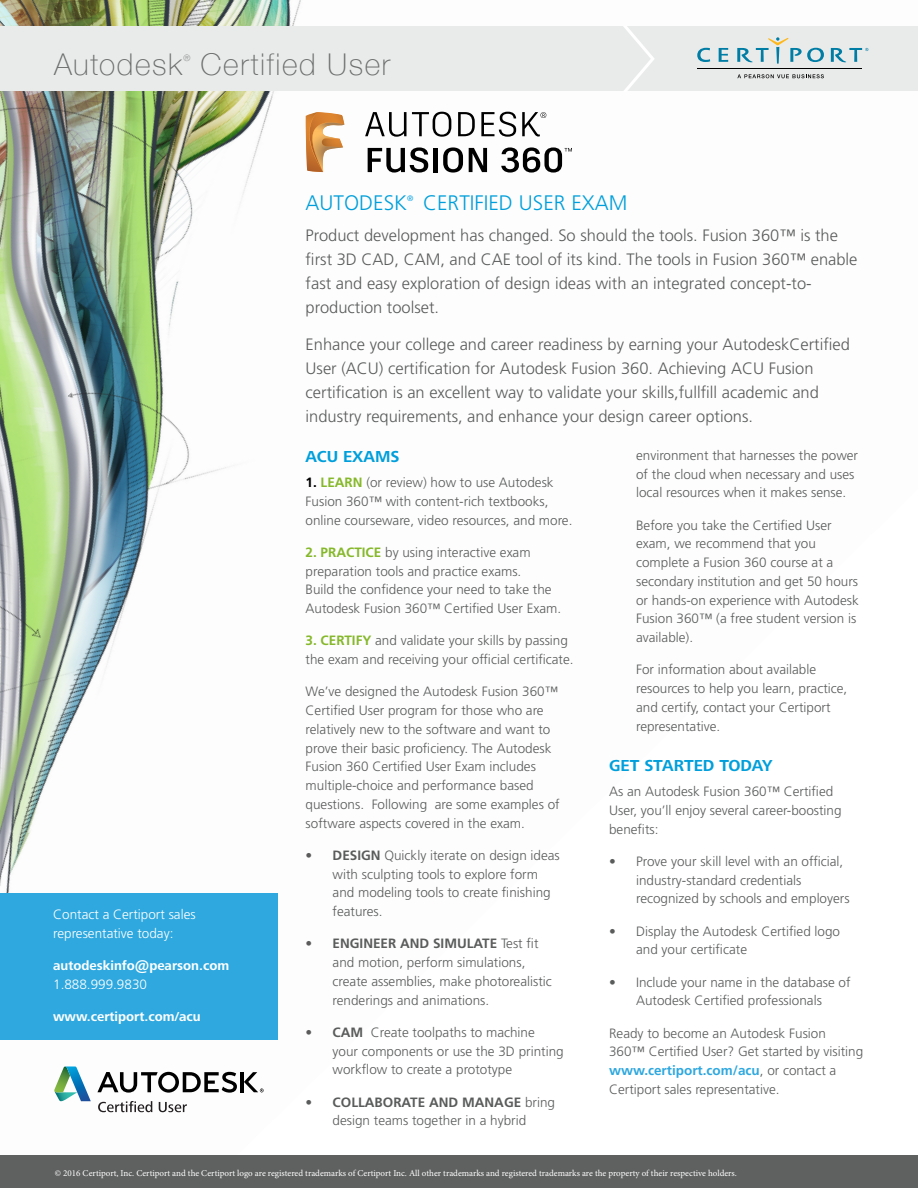
<style>
.page{position:relative;width:918px;height:1188px;background:#fff}
.page>*{position:absolute;margin:0;border:0;box-sizing:border-box;transform-origin:0 0}
.t1{font:100 30px "Helvetica Neue";letter-spacing:.05em;color:#6c6e6d}
.t2{font:300 21px "Frutiger LT Std";color:#009fdb}
.t3{font:300 16.5px/24px "Frutiger LT Std";color:#5a5c5b}
.t4{font:700 16.5px "Frutiger Next LTW1 G";color:#009fdb}
.t5{font:300 13.5px/18.8px "Frutiger LT Std";color:#5a5c5b}
.t6{font:300 13.5px/18.8px "Frutiger LT Std";color:#fff}
.t7{font:700 13.5px "Frutiger Next LTW1 G";color:#fff}
.t8{font:9px "Minion Pro";color:#fff}
.t9{font:100 8.7px "Helvetica Neue";color:#6c6e6d}
.t10{font:300 7.8px "Frutiger LT Std";color:#009fe3}
.s1{font-weight:700;color:#000}
.s2{font-weight:700;color:#86b82b}
.s3{font-weight:700}
.s4{font-weight:700;color:#2ea8df}
</style>
<div class="page">
<img style="left:0;top:0;width:918px;height:1156px">
<div style="left:0;top:27px;width:918px;height:64px;background:#e9eaea"></div>
<svg style="left:624px;top:27px;width:30px;height:64px"></svg>
<div style="left:0;top:1156px;width:918px;height:32px;background:#5f6060"></div>
<svg style="left:697px;top:48px;width:13px;height:14px"></svg>
<svg style="left:719px;top:48px;width:9px;height:14px"></svg>
<svg style="left:737px;top:37px;width:87px;height:27px"></svg>
<svg style="left:831px;top:48px;width:37px;height:15px"></svg>
<svg style="left:737px;top:74px;width:87px;height:4px"></svg>
<hr style="left:697px;top:68px;width:165px;height:1px;background:#000">
<div style="left:0;top:893px;width:278px;height:147px;background:#2ea8df"></div>
<svg style="left:296px;top:112px;width:48px;height:60px"></svg>
<svg style="left:365px;top:112px;width:86px;height:25px"></svg>
<svg style="left:458px;top:112px;width:17px;height:24px"></svg>
<svg style="left:481px;top:112px;width:35px;height:25px"></svg>
<svg style="left:522px;top:112px;width:24px;height:25px"></svg>
<svg style="left:368px;top:147px;width:60px;height:26px"></svg>
<div style="left:433px;top:148px;width:5px;height:24px;background:#000"></div>
<svg style="left:443px;top:147px;width:20px;height:26px"></svg>
<svg style="left:469px;top:148px;width:18px;height:24px"></svg>
<svg style="left:501px;top:147px;width:71px;height:26px"></svg>
<svg style="left:98px;top:1101px;width:54px;height:11px"></svg>
<svg style="left:159px;top:1102px;width:28px;height:10px"></svg>
<svg style="left:54px;top:1066px;width:37px;height:35px"></svg>
<hr style="left:241px;top:1072px;width:3px;height:20px;background:#000">
<svg style="left:97px;top:1072px;width:140px;height:21px"></svg>
<svg style="left:244px;top:1072px;width:20px;height:20px"></svg>
<h1 class="t1" style="left:54px;top:41px;width:129px">Autodesk</h1>
<p class="t9" style="left:183px;top:51px;width:8px">®</p>
<h1 class="t1" style="left:201px;top:41px;width:191px">Certified User</h1>
<p class="t6" style="left:53px;top:905px;width:144px">Contact a Certiport sales representative today:</p>
<p class="t7" style="left:53px;top:958px;width:178px">autodeskinfo@pearson.com</p>
<p class="t6" style="left:53px;top:975px;width:95px">1.888.999.9830</p>
<p class="t7" style="left:53px;top:1009px;width:149px">www.certiport.com/acu</p>
<h2 class="t2" style="left:306px;top:191px;width:103px">AUTODESK</h2>
<p class="t10" style="left:407px;top:194px;width:8px">®</p>
<h2 class="t2" style="left:423px;top:191px;width:206px">CERTIFIED USER EXAM</h2>
<p class="t3" style="left:306px;top:223px;width:553px">Product development has changed. So should the tools. Fusion 360™ is the first 3D CAD, CAM, and CAE tool of its kind. The tools in Fusion 360™ enable fast and easy exploration of design ideas with an integrated concept-to&shy;production toolset.</p>
<p class="t3" style="left:306px;top:333px;width:546px">Enhance your college and career readiness by earning your AutodeskCertified User (ACU) certification for Autodesk Fusion 360. Achieving ACU Fusion certification is an excellent way to validate your skills,fullfill academic and industry requirements, and enhance your design career options.</p>
<p class="t4" style="left:306px;top:447px;width:95px">ACU EXAMS</p>
<p class="t5" style="left:306px;top:473px;width:268px"><span class="s1">1.</span> <span class="s2">LEARN</span> (or review) how to use Autodesk<br>Fusion 360™ with content-rich textbooks, online courseware, video resources, and more.</p>
<p class="t5" style="left:306px;top:543px;width:257px"><span class="s2">2. PRACTICE</span> by using interactive exam preparation tools and practice exams.<br>Build the confidence your need to take the Autodesk Fusion 360™ Certified User Exam.</p>
<p class="t5" style="left:306px;top:631px;width:270px"><span class="s2">3. CERTIFY</span> and validate your skills by passing the exam and receiving your official certificate.</p>
<p class="t5" style="left:306px;top:682px;width:256px">We’ve designed the Autodesk Fusion 360™ Certified User program for those who are relatively new to the software and want to prove their basic proficiency. The Autodesk Fusion 360 Certified User Exam includes multiple-choice and performance based questions. Following are some examples of software aspects covered in the exam.</p>
<p class="t5" style="left:333px;top:846px;width:229px;text-indent:-27px"><span class="s3">• DESIGN</span> Quickly iterate on design ideas with sculpting tools to explore form and modeling tools to create finishing features.</p>
<p class="t5" style="left:333px;top:934px;width:221px;text-indent:-27px"><span class="s3">• ENGINEER AND SIMULATE</span> Test fit and motion, perform simulations, create assemblies, make photorealistic renderings and animations.</p>
<p class="t5" style="left:333px;top:1023px;width:233px;text-indent:-27px"><span class="s3">• CAM</span> Create toolpaths to machine your components or use the 3D printing workflow to create a prototype</p>
<p class="t5" style="left:306px;top:1093px;width:251px;text-align:center"><span class="s3">• COLLABORATE AND MANAGE</span> bring design teams together in a hybrid</p>
<p class="t5" style="left:636px;top:446px;width:224px">environment that harnesses the power of the cloud when necessary and uses local resources when it makes sense.</p>
<p class="t5" style="left:636px;top:516px;width:224px">Before you take the Certified User exam, we recommend that you complete a Fusion 360 course at a secondary institution and get 50 hours or hands-on experience with Autodesk<br>Fusion 360™ (a free student version is available).</p>
<p class="t5" style="left:636px;top:660px;width:213px">For information about available resources to help you learn, practice, and certify, contact your Certiport representative.</p>
<p class="t4" style="left:609px;top:756px;width:165px">GET STARTED TODAY</p>
<p class="t5" style="left:609px;top:782px;width:234px">As an Autodesk Fusion 360™ Certified<br>User, you’ll enjoy several career-boosting benefits:</p>
<p class="t5" style="left:636px;top:852px;width:215px;text-indent:-27px">• Prove your skill level with an official, industry-standard credentials recognized by schools and employers</p>
<p class="t5" style="left:636px;top:922px;width:206px;text-indent:-27px">• Display the Autodesk Certified logo and your certificate</p>
<p class="t5" style="left:609px;top:973px;width:243px;text-align:center">• Include your name in the database of<br>Autodesk Certified professionals</p>
<p class="t5" style="left:609px;top:1024px;width:256px">Ready to become an Autodesk Fusion 360™ Certified User? Get started by visiting <span class="s4">www.certiport.com/acu</span>, or contact a Certiport sales representative.</p>
<p class="t8" style="left:55px;top:1167px;width:683px">© 2016 Certiport, Inc. Certiport and the Certiport logo are registered trademarks of Certiport Inc. All other trademarks and registered trademarks are the property of their respective holders.</p>
</div>
